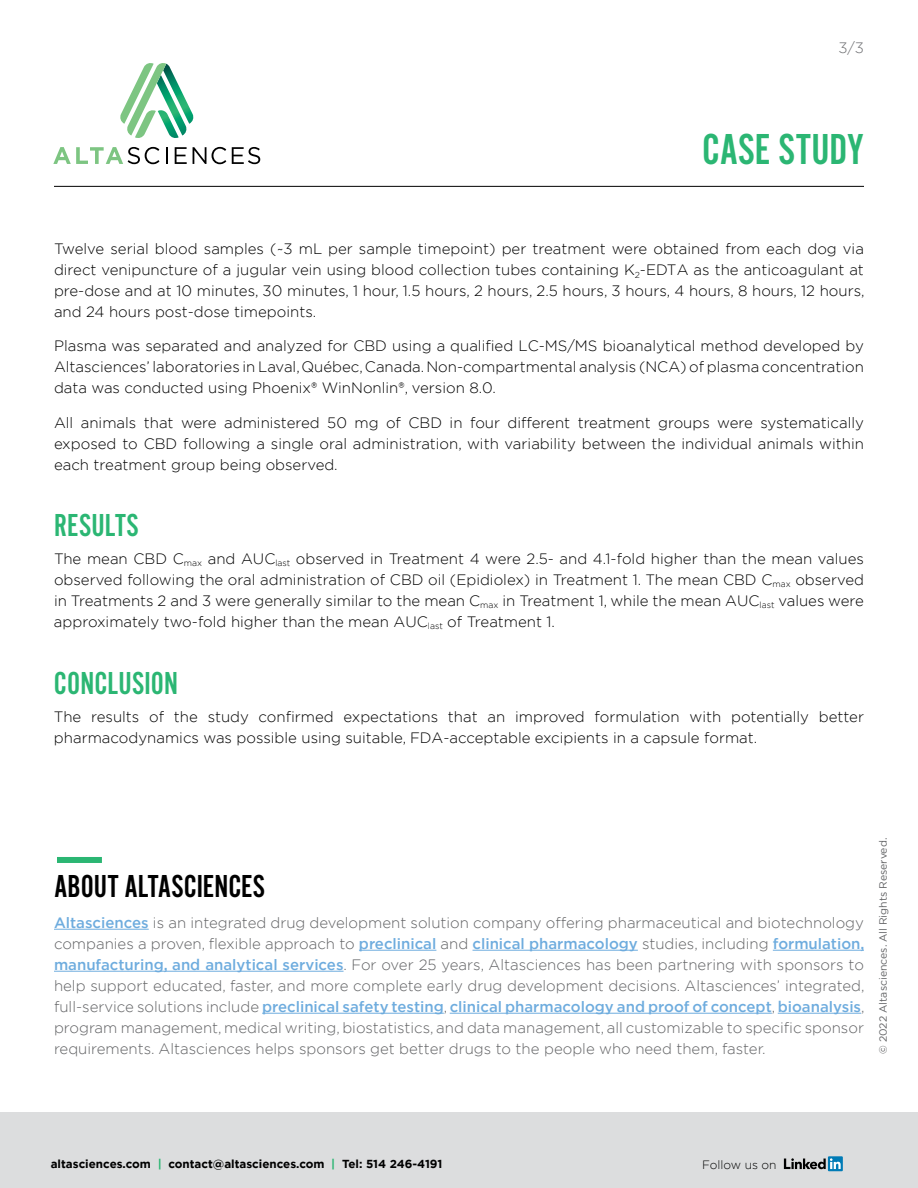
<style>
.page{position:relative;width:918px;height:1188px;background:#fff}
.page>*{position:absolute;margin:0;border:0;box-sizing:border-box;transform-origin:0 0}
.t1{font:45px "Alternate Got No 2 D";color:#2bb673}
.t2{font:33px "Alternate Got No 2 D";color:#000}
.Subtitle{font:33px "Alternate Got No 2 D";letter-spacing:.005em;color:#2bb673}
.body{font:300 15px/21px "Gotham";color:#000;text-align:justify}
.body-2{font:300 15px/21px "Gotham";color:#616264;text-align:justify}
.body-3{font:300 15px "Gotham";color:#6d6e71}
.t3{font:300 12px "Gotham";color:#000}
.t4{font:700 11.7px "Gotham";color:#000}
.t5{font:10.5px "Gotham";color:#616264}
.s1{font-weight:500;color:#6eacde}
.s2{color:#2bb673}
</style>
<div class="page">
<hr style="left:54px;top:929px;width:95px;height:1px;background:#6eacde">
<hr style="left:359px;top:950px;width:77px;height:1px;background:#6eacde">
<hr style="left:473px;top:950px;width:165px;height:1px;background:#6eacde">
<hr style="left:773px;top:950px;width:91px;height:1px;background:#6eacde">
<hr style="left:54px;top:971px;width:290px;height:1px;background:#6eacde">
<hr style="left:262px;top:1013px;width:182px;height:1px;background:#6eacde">
<hr style="left:450px;top:1013px;width:322px;height:1px;background:#6eacde">
<hr style="left:778px;top:1013px;width:83px;height:1px;background:#6eacde">
<div style="left:57px;top:857px;width:45px;height:6px;background:#2bb673"></div>
<div style="left:0;top:1112px;width:918px;height:76px;background:#dcddde"></div>
<hr style="left:54px;top:186px;width:810px;height:1px;background:#000">
<svg style="left:53px;top:147px;width:107px;height:17px"></svg>
<svg style="left:166px;top:147px;width:1px;height:17px"></svg>
<svg style="left:175px;top:147px;width:12px;height:17px"></svg>
<svg style="left:193px;top:147px;width:13px;height:17px"></svg>
<svg style="left:212px;top:147px;width:14px;height:17px"></svg>
<svg style="left:232px;top:147px;width:28px;height:17px"></svg>
<svg style="left:120px;top:63px;width:74px;height:75px"></svg>
<div style="left:828px;top:1156px;width:15px;height:15px;background:#007bb6"></div>
<svg style="left:784px;top:1158px;width:57px;height:11px"></svg>
<p class="body-3" style="left:839px;top:38px;width:27px">3/3</p>
<h1 class="t1" style="left:702px;top:126px;width:163px">CASE STUDY</h1>
<p class="body" style="left:54px;top:238px;width:812px">Twelve serial blood samples (~3 mL per sample timepoint) per treatment were obtained from each dog via direct venipuncture of a jugular vein using blood collection tubes containing K<sub>2</sub>-EDTA as the anticoagulant at pre-dose and at 10 minutes, 30 minutes, 1 hour, 1.5 hours, 2 hours, 2.5 hours, 3 hours, 4 hours, 8 hours, 12 hours, and 24 hours post-dose timepoints.</p>
<p class="body" style="left:54px;top:335px;width:811px">Plasma was separated and analyzed for CBD using a qualified LC-MS/MS bioanalytical method developed by Altasciences’ laboratories in Laval, Québec, Canada. Non-compartmental analysis (NCA) of plasma concentration data was conducted using Phoenix® WinNonlin®, version 8.0.</p>
<p class="body" style="left:54px;top:412px;width:812px">All animals that were administered 50 mg of CBD in four different treatment groups were systematically exposed to CBD following a single oral administration, with variability between the individual animals within each treatment group being observed.</p>
<h2 class="Subtitle" style="left:54px;top:508px;width:86px">RESULTS</h2>
<p class="body" style="left:54px;top:548px;width:812px">The mean CBD C<sub>max</sub> and AUC<sub>last</sub> observed in Treatment 4 were 2.5- and 4.1-fold higher than the mean values observed following the oral administration of CBD oil (Epidiolex) in Treatment 1. The mean CBD C<sub>max</sub> observed in Treatments 2 and 3 were generally similar to the mean C<sub>max</sub> in Treatment 1, while the mean AUC<sub>last</sub> values were approximately two-fold higher than the mean AUC<sub>last</sub> of Treatment 1.</p>
<h2 class="Subtitle" style="left:54px;top:665px;width:126px">CONCLUSION</h2>
<p class="body" style="left:54px;top:705px;width:812px">The results of the study confirmed expectations that an improved formulation with potentially better pharmacodynamics was possible using suitable, FDA-acceptable excipients in a capsule format.</p>
<h1 class="t2" style="left:54px;top:869px;width:213px">ABOUT ALTASCIENCES</h1>
<p class="body-2" style="left:54px;top:912px;width:812px"><span class="s1">Altasciences</span> is an integrated drug development solution company offering pharmaceutical and biotechnology companies a proven, flexible approach to <span class="s1">preclinical</span> and <span class="s1">clinical pharmacology</span> studies, including <span class="s1">formulation, manufacturing, and analytical services</span>. For over 25 years, Altasciences has been partnering with sponsors to help support educated, faster, and more complete early drug development decisions. Altasciences’ integrated, full-service solutions include <span class="s1">preclinical safety testing</span>, <span class="s1">clinical pharmacology and proof of concept</span>, <span class="s1">bioanalysis</span>, program management, medical writing, biostatistics, and data management, all customizable to specific sponsor requirements. Altasciences helps sponsors get better drugs to the people who need them, faster.</p>
<p class="t5" style="left:876px;top:1054px;width:218px;rotate:-90deg">© 2022 Altasciences. All Rights Reserved.</p>
<p class="t4" style="left:51px;top:1157px;width:393px">altasciences.com <span class="s2">|</span> contact@altasciences.com <span class="s2">|</span> Tel: 514 246-4191</p>
<p class="t3" style="left:702px;top:1157px;width:76px">Follow us on</p>
</div>
